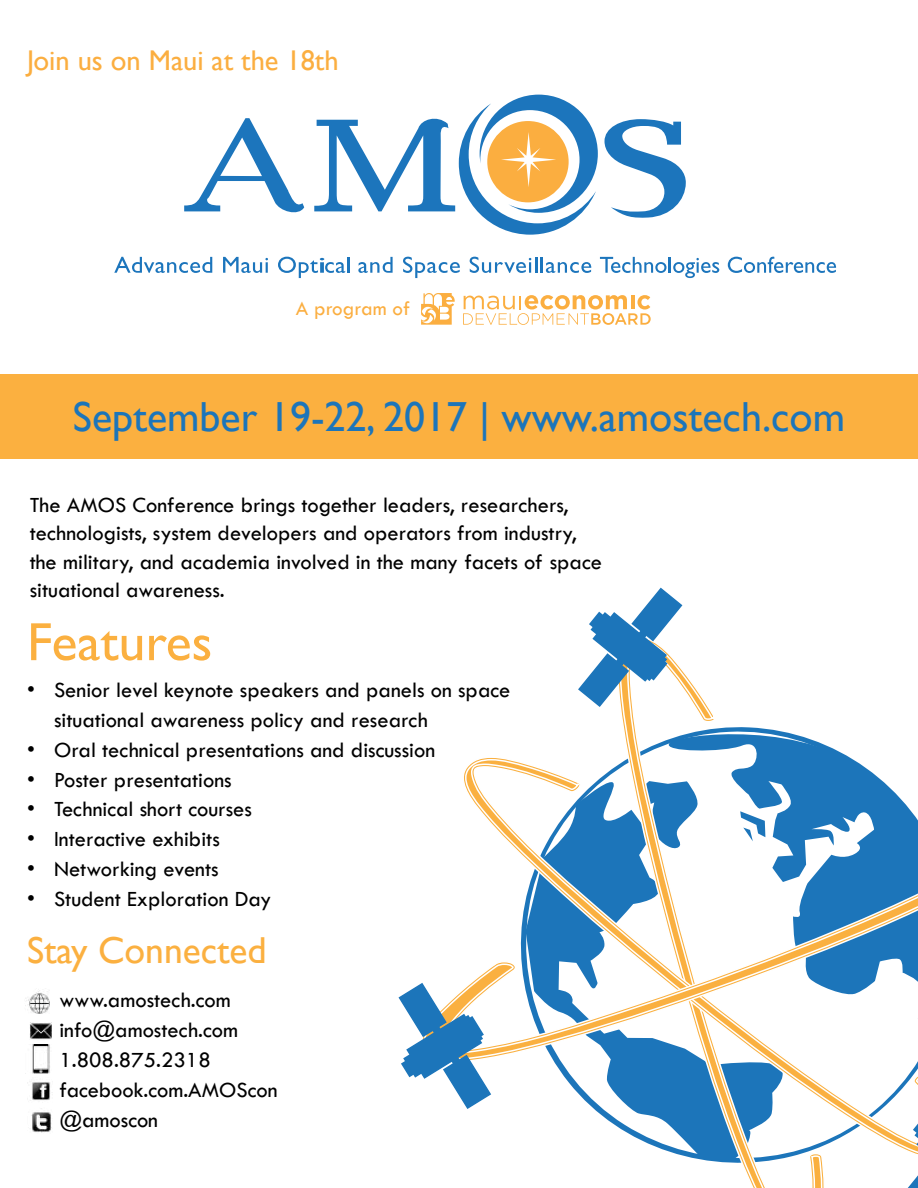
<style>
.page{position:relative;width:918px;height:1188px;background:#fff}
.page>*{position:absolute;margin:0;border:0;box-sizing:border-box;transform-origin:0 0}
.t1{font:54px "Gill Sans";color:#fbb040}
.t2{font:42px "Gill Sans";color:#1c75ba}
.t3{font:37.5px "Gill Sans";color:#fbb040}
.t4{font:28.5px "Gill Sans";color:#fbae40}
.t5{font:22.5px/30px "Tw Cen";color:#000}
.t6{font:21px "Tw Cen";color:#fbae40}
</style>
<div class="page">
<svg style="left:114px;top:257px;width:98px;height:16px"></svg>
<svg style="left:223px;top:257px;width:45px;height:16px"></svg>
<svg style="left:278px;top:257px;width:72px;height:21px"></svg>
<svg style="left:358px;top:257px;width:35px;height:16px"></svg>
<svg style="left:403px;top:257px;width:57px;height:21px"></svg>
<svg style="left:470px;top:257px;width:121px;height:16px"></svg>
<svg style="left:600px;top:257px;width:119px;height:21px"></svg>
<svg style="left:728px;top:256px;width:108px;height:17px"></svg>
<div style="left:0;top:374px;width:918px;height:85px;background:#fbb040"></div>
<img style="left:31px;top:1108px;width:21px;height:25px">
<img style="left:27px;top:1081px;width:26px;height:20px">
<img style="left:25px;top:990px;width:25px;height:24px">
<img style="left:30px;top:1023px;width:22px;height:16px">
<img style="left:32px;top:1045px;width:18px;height:29px">
<svg style="left:421px;top:293px;width:34px;height:32px"></svg>
<svg style="left:463px;top:295px;width:188px;height:30px"></svg>
<svg style="left:184px;top:118px;width:120px;height:95px"></svg>
<svg style="left:314px;top:95px;width:284px;height:140px"></svg>
<svg style="left:605px;top:119px;width:81px;height:99px"></svg>
<svg style="left:464px;top:587px;width:454px;height:601px"></svg>
<svg style="left:464px;top:800px;width:454px;height:267px"></svg>
<svg style="left:464px;top:811px;width:454px;height:252px"></svg>
<svg style="left:399px;top:983px;width:92px;height:126px"></svg>
<svg style="left:908px;top:1175px;width:10px;height:13px"></svg>
<svg style="left:913px;top:1124px;width:5px;height:22px"></svg>
<svg style="left:578px;top:588px;width:104px;height:119px"></svg>
<p class="t4" style="left:27px;top:43px;width:313px">Join us on Maui at the 18th</p>
<p class="t6" style="left:296px;top:295px;width:116px">A program of</p>
<h2 class="t2" style="left:73px;top:392px;width:774px">September 19-22, 2017 | www.amostech.com</h2>
<p class="t5" style="left:30px;top:490px;width:574px;line-height:28.5px">The AMOS Conference brings together leaders, researchers, technologists, system developers and operators from industry, the military, and academia involved in the many facets of space situational awareness.</p>
<h1 class="t1" style="left:27px;top:610px;width:187px">Features</h1>
<p class="t5" style="left:54px;top:674px;width:458px;text-indent:-27px">• Senior level keynote speakers and panels on space situational awareness policy and research</p>
<p class="t5" style="left:27px;top:734px;width:410px">• Oral technical presentations and discussion</p>
<p class="t5" style="left:27px;top:764px;width:206px">• Poster presentations</p>
<p class="t5" style="left:27px;top:794px;width:227px">• Technical short courses</p>
<p class="t5" style="left:27px;top:824px;width:194px">• Interactive exhibits</p>
<p class="t5" style="left:27px;top:854px;width:193px">• Networking events</p>
<p class="t5" style="left:27px;top:884px;width:246px">• Student Exploration Day</p>
<h3 class="t3" style="left:27px;top:928px;width:241px">Stay Connected</h3>
<p class="t5" style="left:59px;top:985px;width:220px">www.amostech.com info@amostech.com<br>1.808.875.2318 facebook.com.AMOScon @amoscon</p>
</div>
